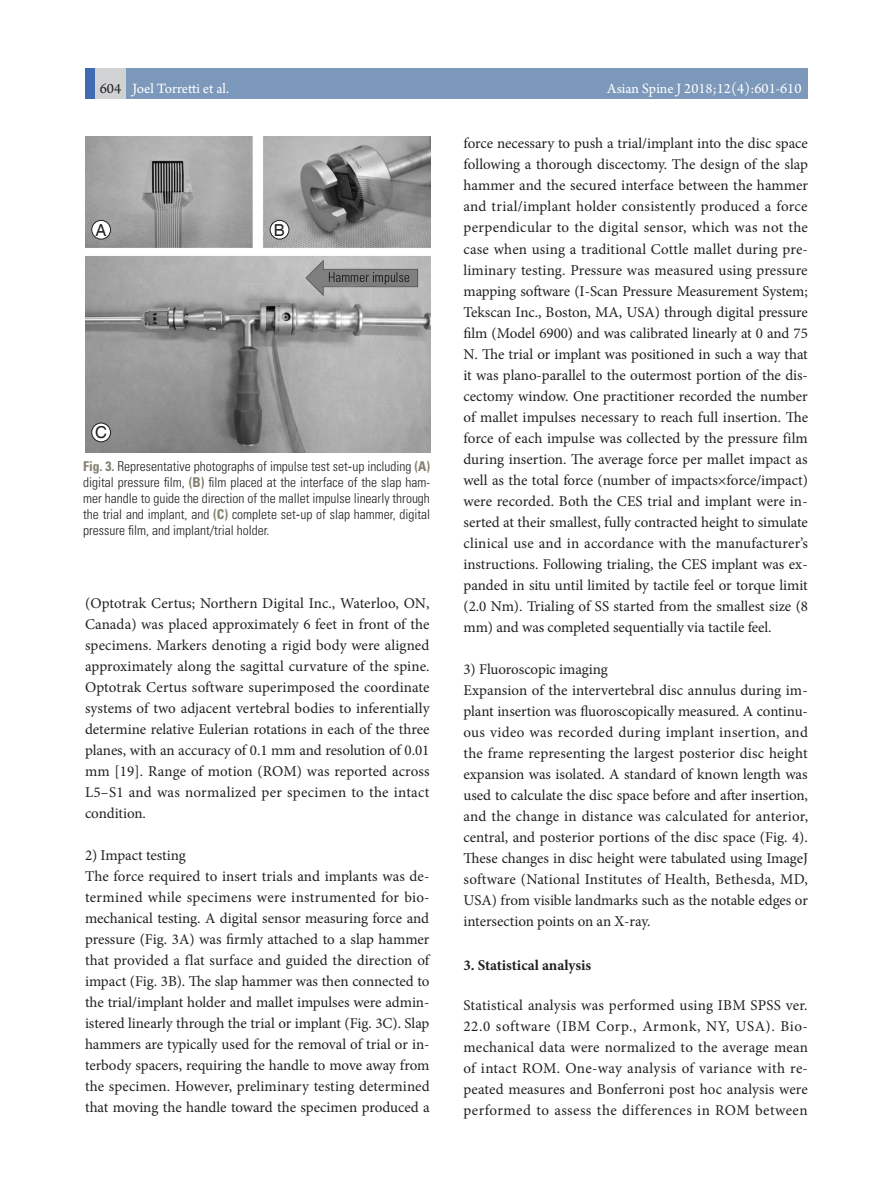
<style>
.page{position:relative;width:893px;height:1191px;background:#fff}
.page>*{position:absolute;margin:0;border:0;box-sizing:border-box;transform-origin:0 0}
.t1{font:16.5px "Helvetica";color:#231f20}
.본문_내용_첫문단{font:15px/21px "Minion Pro";letter-spacing:-.005em;color:#231f20;text-align:justify}
.본문_내용{font:15px/21px "Minion Pro";letter-spacing:.02em;color:#231f20;text-align:justify}
.t2{font:15px "Arno Pro";color:#fff}
.본문_중제목{font:700 15px "Minion Pro";letter-spacing:-.005em;color:#231f20}
.표_그림설명{font:300 condensed 13.5px/16.2px "Univers LT Std";color:#231f20;text-align:justify}
.s1{color:#231f20}
.s2{font-weight:700;color:#82806e}
.s3{font-weight:400}
</style>
<div class="page">
<div style="left:85px;top:68px;width:58px;height:31px;background:#d1d2d4"></div>
<div style="left:126px;top:68px;width:682px;height:31px;background:#7c98bb"></div>
<div style="left:85px;top:68px;width:10px;height:31px;background:#406ab4"></div>
<img style="left:85px;top:136px;width:345px;height:316px">
<div style="left:92px;top:220px;width:18px;height:19px;background:#fff;border-radius:50%"></div>
<div style="left:92px;top:220px;width:19px;height:19px;border:1px solid #231f20;border-radius:50%"></div>
<div style="left:270px;top:220px;width:19px;height:19px;background:#fff;border-radius:50%"></div>
<div style="left:270px;top:220px;width:19px;height:19px;border:1px solid #231f20;border-radius:50%"></div>
<div style="left:92px;top:423px;width:18px;height:19px;background:#fff;border-radius:50%"></div>
<div style="left:92px;top:423px;width:19px;height:19px;border:1px solid #231f20;border-radius:50%"></div>
<p class="t2" style="left:100px;top:80px;width:131px"><span class="s1">604</span> Joel Torretti et al.</p>
<p class="t2" style="left:607px;top:80px;width:196px">Asian Spine J 2018;12(4):601-610</p>
<p class="t1" style="left:96px;top:220px;width:13px">A</p>
<p class="t1" style="left:274px;top:220px;width:13px">B</p>
<p class="t1" style="left:95px;top:423px;width:13px">C</p>
<p class="표_그림설명" style="left:83px;top:458px;width:349px"><span class="s2">Fig. 3.</span> Representative photographs of impulse test set<span class="s3">-</span>up including <span class="s2">(A) </span>digital pressure film, <span class="s2">(B)</span> film placed at the interface of the slap ham&shy;mer handle to guide the direction of the mallet impulse linearly through the trial and implant, and <span class="s2">(C)</span> complete set<span class="s3">-</span>up of slap hammer, digital pressure film, and implant/trial holder.</p>
<p class="본문_내용" style="left:85px;top:592px;width:346px">(Optotrak Certus; Northern Digital Inc., Waterloo, ON, Canada) was placed approximately 6 feet in front of the specimens. Markers denoting a rigid body were aligned approximately along the sagittal curvature of the spine.<br>Optotrak Certus software superimposed the coordinate systems of two adjacent vertebral bodies to inferentially determine relative Eulerian rotations in each of the three planes, with an accuracy of 0.1 mm and resolution of 0.01 mm [19]. Range of motion (ROM) was reported across L5–S1 and was normalized per specimen to the intact condition.</p>
<p class="본문_내용_첫문단" style="left:85px;top:844px;width:102px">2) Impact testing</p>
<p class="본문_내용_첫문단" style="left:85px;top:865px;width:346px">The force required to insert trials and implants was de&shy;termined while specimens were instrumented for bio&shy;mechanical testing. A digital sensor measuring force and pressure (Fig. 3A) was firmly attached to a slap hammer that provided a flat surface and guided the direction of impact (Fig. 3B). The slap hammer was then connected to the trial/implant holder and mallet impulses were admin&shy;istered linearly through the trial or implant (Fig. 3C). Slap hammers are typically used for the removal of trial or in&shy;terbody spacers, requiring the handle to move away from the specimen. However, preliminary testing determined that moving the handle toward the specimen produced a</p>
<p class="본문_내용_첫문단" style="left:463px;top:133px;width:346px">force necessary to push a trial/implant into the disc space following a thorough discectomy. The design of the slap hammer and the secured interface between the hammer and trial/implant holder consistently produced a force perpendicular to the digital sensor, which was not the case when using a traditional Cottle mallet during pre&shy;liminary testing. Pressure was measured using pressure mapping software (I-Scan Pressure Measurement System; Tekscan Inc., Boston, MA, USA) through digital pressure film (Model 6900) and was calibrated linearly at 0 and 75<br>N. The trial or implant was positioned in such a way that it was plano-parallel to the outermost portion of the dis&shy;cectomy window. One practitioner recorded the number of mallet impulses necessary to reach full insertion. The force of each impulse was collected by the pressure film during insertion. The average force per mallet impact as well as the total force (number of impacts×force/impact) were recorded. Both the CES trial and implant were in&shy;serted at their smallest, fully contracted height to simulate clinical use and in accordance with the manufacturer’s instructions. Following trialing, the CES implant was ex&shy;panded in situ until limited by tactile feel or torque limit (2.0 Nm). Trialing of SS started from the smallest size (8 mm) and was completed sequentially via tactile feel.</p>
<p class="본문_내용_첫문단" style="left:463px;top:658px;width:146px">3) Fluoroscopic imaging</p>
<p class="본문_내용_첫문단" style="left:463px;top:679px;width:346px">Expansion of the intervertebral disc annulus during im&shy;plant insertion was fluoroscopically measured. A continu&shy;ous video was recorded during implant insertion, and the frame representing the largest posterior disc height expansion was isolated. A standard of known length was used to calculate the disc space before and after insertion, and the change in distance was calculated for anterior, central, and posterior portions of the disc space (Fig. 4).<br>These changes in disc height were tabulated using ImageJ software (National Institutes of Health, Bethesda, MD, USA) from visible landmarks such as the notable edges or intersection points on an X-ray.</p>
<p class="본문_중제목" style="left:463px;top:954px;width:129px">3. Statistical analysis</p>
<p class="본문_내용_첫문단" style="left:463px;top:994px;width:346px">Statistical analysis was performed using IBM SPSS ver.<br>22.0 software (IBM Corp., Armonk, NY, USA). Bio&shy;mechanical data were normalized to the average mean of intact ROM. One-way analysis of variance with re&shy;peated measures and Bonferroni post hoc analysis were performed to assess the differences in ROM between</p>
</div>
